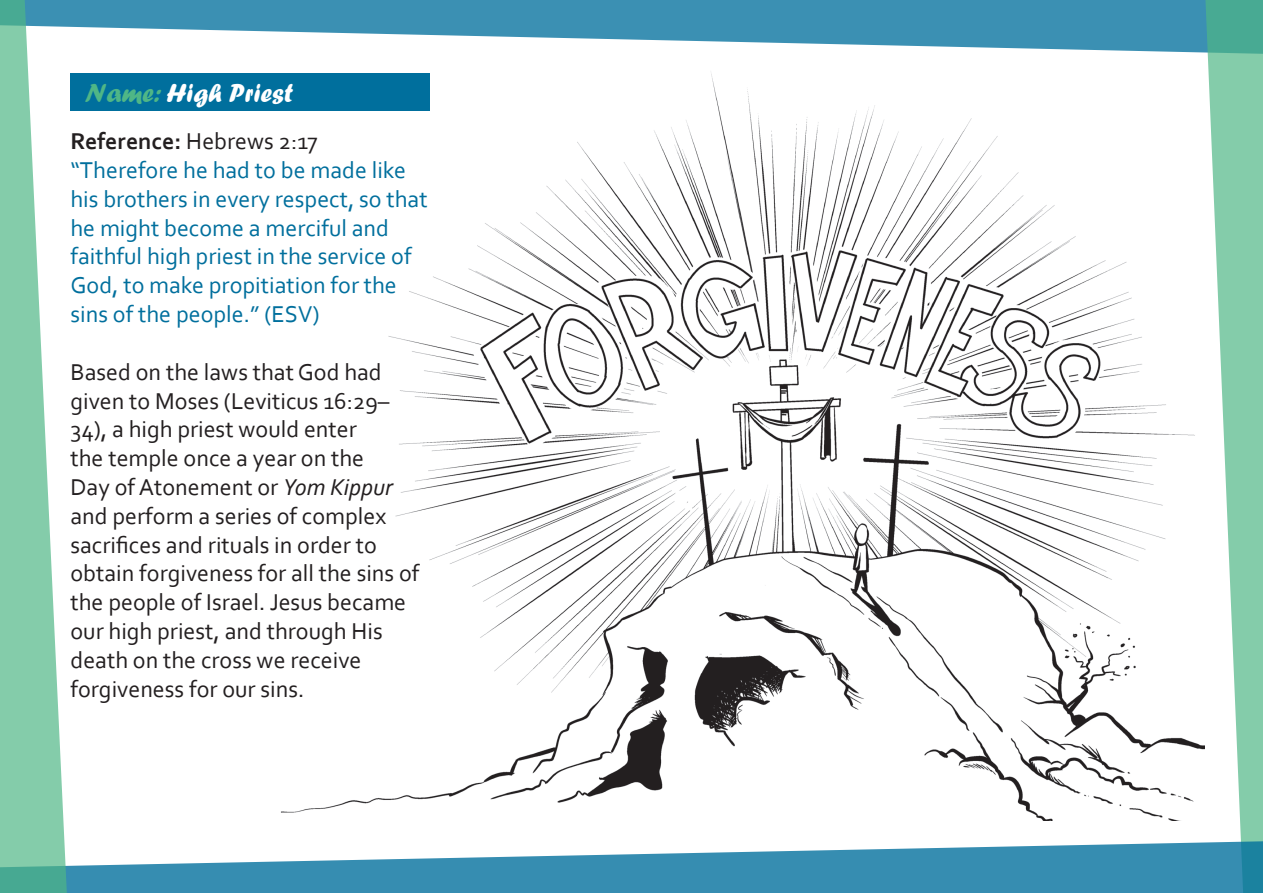
<style>
.page{position:relative;width:1263px;height:893px;background:#fff}
.page>*{position:absolute;margin:0;border:0;box-sizing:border-box;transform-origin:0 0}
.No_Spacing1{font:27px "Forte";color:#fff}
.No_Spacing1-2{font:24px/28.8px "Corbel";color:#231f20}
.No_Spacing1-3{font:24px/28.8px "Corbel";color:#006f9d}
.s1{color:#4fb686}
.s2{font-weight:700}
.s3{font-style:italic}
</style>
<div class="page">
<svg style="left:68px;top:0;width:1136px;height:53px;fill:#3b90b3"></svg>
<svg style="left:1204px;top:0;width:59px;height:841px;fill:#84ccaa"></svg>
<svg style="left:68px;top:841px;width:1195px;height:52px;fill:#368db1"></svg>
<svg style="left:0;top:0;width:68px;height:893px;fill:#84ccaa"></svg>
<img style="left:275px;top:73px;width:929px;height:748px">
<div style="left:70px;top:74px;width:360px;height:37px;background:#006f9d"></div>
<p class="No_Spacing1" style="left:85px;top:77px;width:210px"><span class="s1">Name:</span> High Priest</p>
<p class="No_Spacing1-2" style="left:70px;top:126px;width:249px"><span class="s2">Reference:</span> Hebrews 2:17</p>
<p class="No_Spacing1-3" style="left:70px;top:155px;width:359px">“Therefore he had to be made like his brothers in every respect, so that he might become a merciful and faithful high priest in the service of<br>God, to make propitiation for the sins of the people.” (ESV)</p>
<p class="No_Spacing1-2" style="left:70px;top:357px;width:351px">Based on the laws that God had given to Moses (Leviticus 16:29–<br>34), a high priest would enter<br>the temple once a year on the<br>Day of Atonement or <span class="s3">Yom Kippur </span>and perform a series of complex sacrifices and rituals in order to obtain forgiveness for all the sins of the people of Israel. Jesus became our high priest, and through His death on the cross we receive forgiveness for our sins.</p>
</div>
